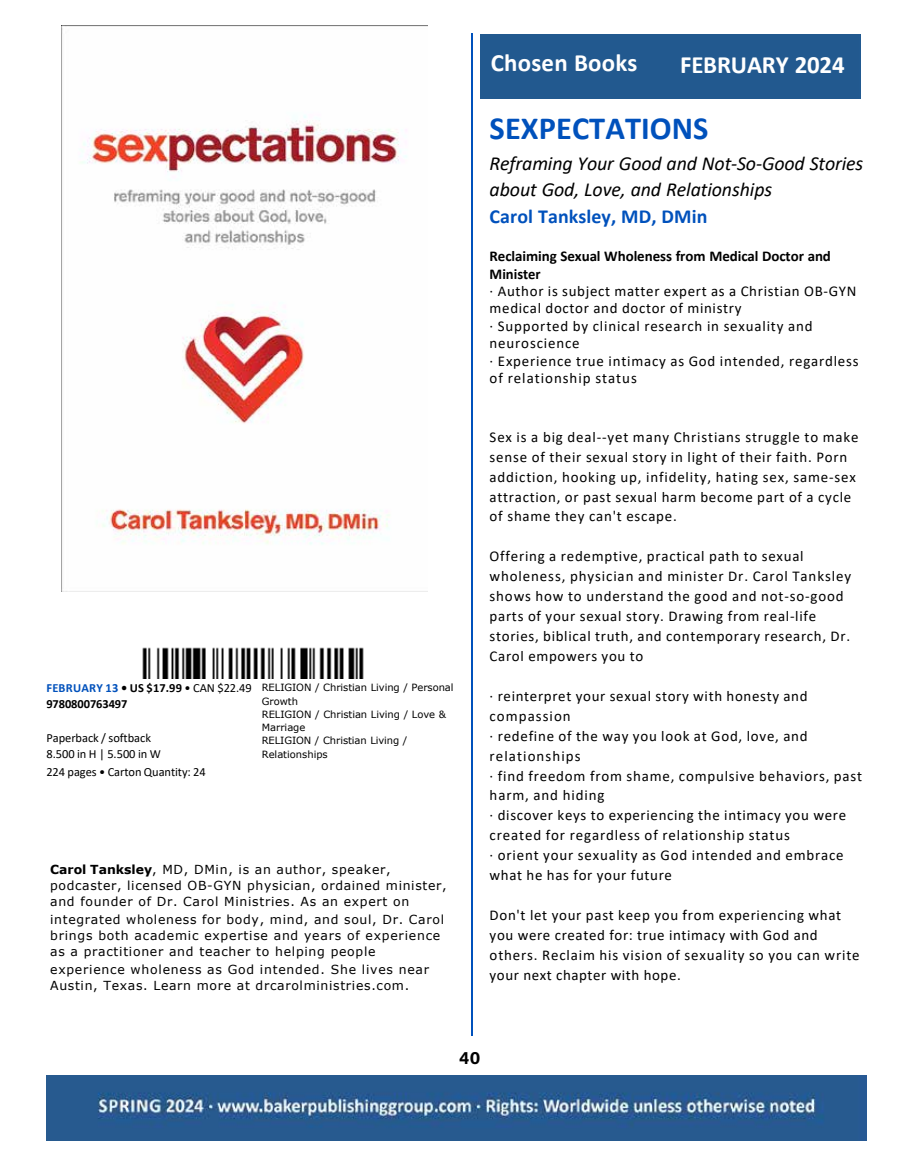
<style>
.page{position:relative;width:918px;height:1175px;background:#fff}
.page>*{position:absolute;margin:0;border:0;box-sizing:border-box;transform-origin:0 0}
.t1{font:700 32.4px "Calibri";letter-spacing:.005em;color:#0051bc}
.t2{font:700 24.9px "Calibri";letter-spacing:-.005em;color:#fff}
.t3{font:italic 19.95px/26.1px "Calibri";letter-spacing:-.005em;color:#000}
.t4{font:700 19.95px "Calibri";letter-spacing:.005em;color:#0051bc}
.t5{font:18px "Acumin Variable Concept";color:#000}
.t6{font:15px/20px "Calibri";letter-spacing:.05em;color:#000}
.t7{font:700 15px/17.4px "Calibri";letter-spacing:-.005em;color:#000}
.t8{font:12.45px/16.2px "Verdana";letter-spacing:.055em;color:#000}
.t9{font:12.45px/16.2px "Calibri";letter-spacing:-.005em;color:#000}
.t10{font:700 12.45px/16.2px "Calibri";letter-spacing:-.005em;color:#000}
.t11{font:9.9px/13.6px "Verdana";letter-spacing:-.005em;color:#000}
.s1{color:#0051bc}
.s2{font-weight:400}
.s3{font-weight:700}
</style>
<div class="page">
<img style="left:61px;top:26px;width:366px;height:565px">
<img style="left:142px;top:647px;width:222px;height:31px">
<hr style="left:471px;top:33px;width:1px;height:1002px;background:#0051bc">
<div style="left:481px;top:34px;width:380px;height:64px;background:#22598f"></div>
<img style="left:46px;top:1075px;width:821px;height:65px">
<p class="t10" style="left:46px;top:679px;width:207px"><span class="s1">FEBRUARY 13</span> • US $17.99 <span class="s2">• CAN $22.49<br></span>9780800763497</p>
<p class="t9" style="left:46px;top:729px;width:116px">Paperback / softback<br>8.500 in H | 5.500 in W</p>
<p class="t9" style="left:46px;top:763px;width:161px">224 pages • Carton Quantity: 24</p>
<p class="t11" style="left:262px;top:680px;width:193px">RELIGION / Christian Living / Personal<br>Growth<br>RELIGION / Christian Living / Love &amp;</p>
<p class="t11" style="left:262px;top:720px;width:147px">Marriage<br>RELIGION / Christian Living /<br>Relationships</p>
<p class="t8" style="left:50px;top:861px;width:398px"><span class="s3">Carol Tanksley</span>, MD, DMin, is an author, speaker, podcaster, licensed OB-GYN physician, ordained minister, and founder of Dr. Carol Ministries. As an expert on</p>
<p class="t8" style="left:50px;top:911px;width:395px">integrated wholeness for body, mind, and soul, Dr. Carol brings both academic expertise and years of experience as a practitioner and teacher to helping people</p>
<p class="t8" style="left:50px;top:960px;width:380px">experience wholeness as God intended. She lives near<br>Austin, Texas. Learn more at drcarolministries.com.</p>
<h2 class="t2" style="left:491px;top:45px;width:148px">Chosen Books</h2>
<h2 class="t2" style="left:680px;top:47px;width:166px">FEBRUARY 2024</h2>
<h1 class="t1" style="left:490px;top:105px;width:220px">SEXPECTATIONS</h1>
<h3 class="t3" style="left:490px;top:150px;width:375px">Reframing Your Good and Not-So-Good Stories about God, Love, and Relationships</h3>
<h3 class="t4" style="left:490px;top:202px;width:219px">Carol Tanksley, MD, DMin</h3>
<p class="t7" style="left:490px;top:247px;width:343px">Reclaiming Sexual Wholeness from Medical Doctor and<br>Minister</p>
<p class="t6" style="left:490px;top:282px;width:371px;line-height:17.4px">· Author is subject matter expert as a Christian OB-GYN medical doctor and doctor of ministry<br>· Supported by clinical research in sexuality and neuroscience<br>· Experience true intimacy as God intended, regardless of relationship status</p>
<p class="t6" style="left:490px;top:426px;width:370px">Sex is a big deal--yet many Christians struggle to make sense of their sexual story in light of their faith. Porn addiction, hooking up, infidelity, hating sex, same-sex attraction, or past sexual harm become part of a cycle of shame they can't escape.</p>
<p class="t6" style="left:490px;top:546px;width:363px">Offering a redemptive, practical path to sexual wholeness, physician and minister Dr. Carol Tanksley shows how to understand the good and not-so-good parts of your sexual story. Drawing from real-life stories, biblical truth, and contemporary research, Dr.<br>Carol empowers you to</p>
<p class="t6" style="left:490px;top:685px;width:374px">· reinterpret your sexual story with honesty and compassion<br>· redefine of the way you look at God, love, and relationships<br>· find freedom from shame, compulsive behaviors, past harm, and hiding<br>· discover keys to experiencing the intimacy you were created for regardless of relationship status<br>· orient your sexuality as God intended and embrace what he has for your future</p>
<p class="t6" style="left:490px;top:904px;width:372px">Don't let your past keep you from experiencing what you were created for: true intimacy with God and others. Reclaim his vision of sexuality so you can write your next chapter with hope.</p>
<p class="t5" style="left:459px;top:1045px;width:23px">40</p>
</div>
